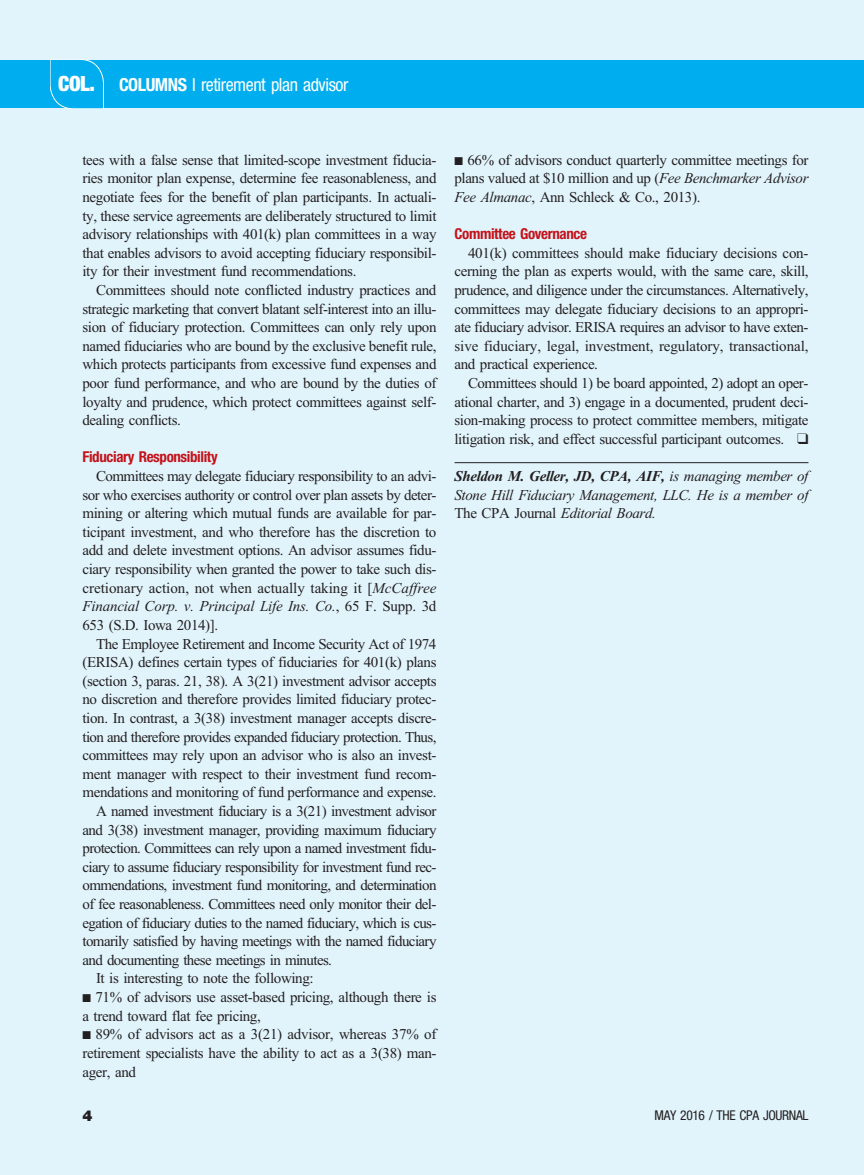
<style>
.page{position:relative;width:864px;height:1175px;background:#fff}
.page>*{position:absolute;margin:0;border:0;box-sizing:border-box;transform-origin:0 0}
.t1{font:condensed 18px "Helvetica Neue LT Std";letter-spacing:-.025em;color:#fff}
.t2{font:15px/18.6px "Times";letter-spacing:-.025em;color:#231f20;text-align:justify}
.t3{font:italic 15px/18.6px "Times";letter-spacing:-.025em;color:#231f20;text-align:justify}
.t4{font:700 condensed 15px "Helvetica Neue LT Std";letter-spacing:-.025em;color:#c4121a}
.t5{font:900 15px "Helvetica Neue LT Std";color:#231f20}
.t6{font:condensed 13.5px "Helvetica Neue LT Std";letter-spacing:-.025em;color:#231f20}
.s1{font-weight:900;font-size:21px}
.s2{font-weight:700}
.s3{font-style:italic}
.s4{font-style:normal}
</style>
<div class="page">
<div style="left:0;top:0;width:864px;height:1174px;background:#e1f4fc"></div>
<hr style="left:455px;top:462px;width:353px;height:1px;background:#231f20">
<div style="left:0;top:60px;width:864px;height:48px;background:#00aeef"></div>
<svg style="left:50px;top:59px;width:54px;height:50px"></svg>
<p class="t1" style="left:58px;top:74px;width:292px"><span class="s1">COL.</span> <span class="s2">COLUMNS</span> I retirement plan advisor</p>
<p class="t2" style="left:82px;top:152px;width:356px">tees with a false sense that limited-scope investment fiducia&shy;ries monitor plan expense, determine fee reasonableness, and negotiate fees for the benefit of plan participants. In actuali&shy;ty, these service agreements are deliberately structured to limit advisory relationships with 401(k) plan committees in a way that enables advisors to avoid accepting fiduciary responsibil&shy;ity for their investment fund recommendations.</p>
<p class="t2" style="left:82px;top:282px;width:356px;text-indent:14px">Committees should note conflicted industry practices and strategic marketing that convert blatant self-interest into an illu&shy;sion of fiduciary protection. Committees can only rely upon named fiduciaries who are bound by the exclusive benefit rule, which protects participants from excessive fund expenses and poor fund performance, and who are bound by the duties of loyalty and prudence, which protect committees against self&shy;dealing conflicts.</p>
<p class="t4" style="left:82px;top:452px;width:137px">Fiduciary Responsibility</p>
<p class="t2" style="left:82px;top:468px;width:356px;text-indent:14px">Committees may delegate fiduciary responsibility to an advi&shy;sor who exercises authority or control over plan assets by deter&shy;mining or altering which mutual funds are available for par&shy;ticipant investment, and who therefore has the discretion to add and delete investment options. An advisor assumes fidu&shy;ciary responsibility when granted the power to take such dis&shy;cretionary action, not when actually taking it [<span class="s3">McCaffree Financial Corp. v. Principal Life Ins. Co.</span>, 65 F. Supp. 3d 653 (S.D. Iowa 2014)].</p>
<p class="t2" style="left:96px;top:635px;width:342px">The Employee Retirement and Income Security Act of 1974</p>
<p class="t2" style="left:83px;top:654px;width:356px">(ERISA) defines certain types of fiduciaries for 401(k) plans</p>
<p class="t2" style="left:83px;top:673px;width:356px">(section 3, paras. 21, 38). A 3(21) investment advisor accepts</p>
<p class="t2" style="left:83px;top:691px;width:356px">no discretion and therefore provides limited fiduciary protec-</p>
<p class="t2" style="left:83px;top:710px;width:356px">tion. In contrast, a 3(38) investment manager accepts discre-</p>
<p class="t2" style="left:83px;top:728px;width:355px">tion and therefore provides expanded fiduciary protection. Thus,</p>
<p class="t2" style="left:83px;top:747px;width:356px">committees may rely upon an advisor who is also an invest-</p>
<p class="t2" style="left:83px;top:766px;width:355px">ment manager with respect to their investment fund recom-</p>
<p class="t2" style="left:83px;top:784px;width:355px">mendations and monitoring of fund performance and expense.</p>
<p class="t2" style="left:96px;top:803px;width:342px">A named investment fiduciary is a 3(21) investment advisor</p>
<p class="t2" style="left:83px;top:821px;width:356px">and 3(38) investment manager, providing maximum fiduciary</p>
<p class="t2" style="left:83px;top:840px;width:356px">protection. Committees can rely upon a named investment fidu-</p>
<p class="t2" style="left:83px;top:859px;width:356px">ciary to assume fiduciary responsibility for investment fund rec-</p>
<p class="t2" style="left:83px;top:877px;width:356px">ommendations, investment fund monitoring, and determination</p>
<p class="t2" style="left:83px;top:896px;width:356px">of fee reasonableness. Committees need only monitor their del-</p>
<p class="t2" style="left:83px;top:914px;width:356px">egation of fiduciary duties to the named fiduciary, which is cus-</p>
<p class="t2" style="left:83px;top:933px;width:356px">tomarily satisfied by having meetings with the named fiduciary</p>
<p class="t2" style="left:83px;top:952px;width:251px">and documenting these meetings in minutes.</p>
<p class="t2" style="left:96px;top:970px;width:219px">It is interesting to note the following:</p>
<p class="t2" style="left:82px;top:989px;width:356px">■ 71% of advisors use asset-based pricing, although there is a trend toward flat fee pricing,</p>
<p class="t2" style="left:82px;top:1026px;width:356px">■ 89% of advisors act as a 3(21) advisor, whereas 37% of retirement specialists have the ability to act as a 3(38) man&shy;ager, and</p>
<p class="t2" style="left:455px;top:152px;width:356px">■ 66% of advisors conduct quarterly committee meetings for plans valued at $10 million and up (<span class="s3">Fee Benchmarker Advisor Fee Almanac</span>, Ann Schleck &amp; Co., 2013).</p>
<p class="t4" style="left:455px;top:228px;width:134px">Committee Governance</p>
<p class="t2" style="left:455px;top:245px;width:356px;text-indent:14px">401(k) committees should make fiduciary decisions con&shy;cerning the plan as experts would, with the same care, skill, prudence, and diligence under the circumstances. Alternatively, committees may delegate fiduciary decisions to an appropri&shy;ate fiduciary advisor. ERISA requires an advisor to have exten&shy;sive fiduciary, legal, investment, regulatory, transactional, and practical experience.</p>
<p class="t2" style="left:455px;top:375px;width:356px;text-indent:14px">Committees should 1) be board appointed, 2) adopt an oper&shy;ational charter, and 3) engage in a documented, prudent deci&shy;sion-making process to protect committee members, mitigate litigation risk, and effect successful participant outcomes. ❑</p>
<p class="t3" style="left:455px;top:468px;width:355px"><span class="s2">Sheldon M. Geller, JD, CPA, AIF,</span> is managing member of Stone Hill Fiduciary Management, LLC. He is a member of <span class="s4">The CPA Journal</span> Editorial Board.</p>
<p class="t5" style="left:82px;top:1106px;width:12px">4</p>
<p class="t6" style="left:655px;top:1107px;width:156px">MAY 2016 / THE CPA JOURNAL</p>
</div>
